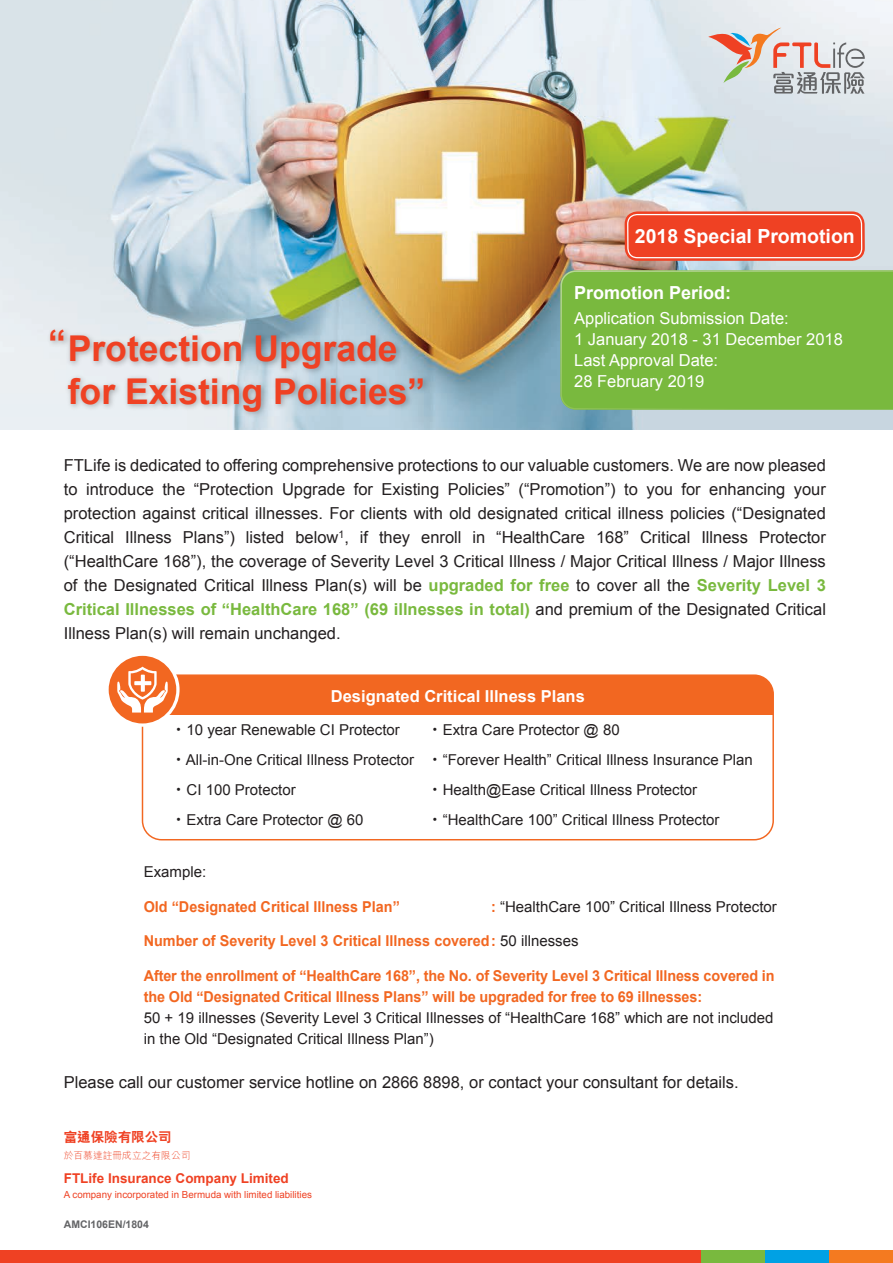
<style>
.page{position:relative;width:893px;height:1263px;background:#fff}
.page>*{position:absolute;margin:0;border:0;box-sizing:border-box;transform-origin:0 0}
.t1{font:700 35.55px/42.6px "Arial";color:#ef4123}
.t2{font:700 19.5px "Arial";color:#fff}
.t3{font:700 18px "Arial";color:#fff}
.t4{font:16.5px/24px "Arial";color:#231f20;text-align:justify}
.t5{font:16.5px/21px "Arial";color:#fff}
.t6{font:700 16.5px "Arial";color:#fff}
.t7{font:15px/30px "Arial";color:#231f20}
.t8{font:700 15px/21px "Arial";letter-spacing:-.01em;color:#f26721;scale:.96 1}
.t9{font:700 13.5px "Arial";color:#ef4123}
.t10{font:800 13.5px "C Hei 2 HK";color:#ef4123}
.t11{font:700 10.5px "Arial";color:#636466}
.t12{font:9.75px "Arial";color:#ef4123}
.t13{font:300 9.75px "M Hei HK";color:#ef4123}
.s1{font-weight:700;color:#79b93e}
.s2{font-family:"Koz Go Pr 6 N"}
.s3{font-weight:700;color:#f26721}
.s4{font-weight:400;color:#231f20}
</style>
<div class="page">
<img style="left:0;top:0;width:893px;height:429px">
<div style="left:0;top:1250px;width:701px;height:13px;background:#ef4123"></div>
<div style="left:701px;top:1250px;width:64px;height:13px;background:#79b93e"></div>
<div style="left:765px;top:1250px;width:64px;height:13px;background:#00a1e4"></div>
<div style="left:829px;top:1250px;width:64px;height:13px;background:#f47a20"></div>
<img style="left:62px;top:324px;width:373px;height:103px">
<img style="left:42px;top:318px;width:34px;height:60px">
<div style="left:560px;top:270px;width:333px;height:139px;background:#79b93e"></div>
<svg style="left:708px;top:28px;width:157px;height:66px;background:#d3c8c5"></svg>
<div style="left:625px;top:211px;width:240px;height:50px;background:#ef4123;border-radius:13px"></div>
<div style="left:627px;top:214px;width:235px;height:44px;border:1px solid #fff;border-radius:10px"></div>
<div style="left:142px;top:675px;width:631px;height:40px;background:#f26721"></div>
<div style="left:142px;top:674px;width:632px;height:166px;border:1px solid #f26721;border-radius:19px"></div>
<svg style="left:108px;top:655px;width:72px;height:72px"></svg>
<h1 class="t1" style="left:48px;top:322px;width:19px">“</h1>
<h1 class="t1" style="left:68px;top:328px;width:359px">Protection Upgrade for Existing Policies”</h1>
<p class="t2" style="left:635px;top:223px;width:221px">2018 Special Promotion</p>
<p class="t3" style="left:574px;top:280px;width:159px">Promotion Period:</p>
<p class="t5" style="left:574px;top:308px;width:270px">Application Submission Date:<br>1 January 2018 - 31 December 2018<br>Last Approval Date:<br>28 February 2019</p>
<p class="t4" style="left:64px;top:453px;width:764px">FTLife is dedicated to offering comprehensive protections to our valuable customers. We are now pleased to introduce the “Protection Upgrade for Existing Policies” (“Promotion”) to you for enhancing your protection against critical illnesses. For clients with old designated critical illness policies (“Designated Critical Illness Plans”) listed below<sup>1</sup>, if they enroll in “HealthCare 168” Critical Illness Protector (“HealthCare 168”), the coverage of Severity Level 3 Critical Illness / Major Critical Illness / Major Illness of the Designated Critical Illness Plan(s) will be <span class="s1">upgraded for free</span> to cover all the <span class="s1">Severity Level 3<br>Critical Illnesses of “HealthCare 168” (69 illnesses in total)</span> and premium of the Designated Critical Illness Plan(s) will remain unchanged.</p>
<p class="t6" style="left:331px;top:685px;width:256px">Designated Critical Illness Plans</p>
<p class="t7" style="left:171px;top:715px;width:244px"><span class="s2">・</span> 10 year Renewable CI Protector<span class="s2">・</span> All-in-One Critical Illness Protector<span class="s2">・</span> CI 100 Protector<br><span class="s2">・</span> Extra Care Protector @ 60</p>
<p class="t7" style="left:427px;top:715px;width:327px"><span class="s2">・</span> Extra Care Protector @ 80<br><span class="s2">・</span> “Forever Health” Critical Illness Insurance Plan<span class="s2">・</span> Health@Ease Critical Illness Protector<br><span class="s2">・</span> “HealthCare 100” Critical Illness Protector</p>
<p class="t7" style="left:144px;top:857px;width:64px">Example:</p>
<p class="t8" style="left:144px;top:897px;width:268px">Old “Designated Critical Illness Plan”</p>
<p class="t7" style="left:491px;top:892px;width:287px"><span class="s3">:</span> “HealthCare 100” Critical Illness Protector</p>
<p class="t8" style="left:144px;top:931px;width:454px">Number of Severity Level 3 Critical Illness covered : <span class="s4">50 illnesses</span></p>
<p class="t8" style="left:144px;top:966px;width:659px">After the enrollment of “HealthCare 168”, the No. of Severity Level 3 Critical Illness covered in the Old “Designated Critical Illness Plans” will be upgraded for free to 69 illnesses:</p>
<p class="t7" style="left:144px;top:1007px;width:631px;line-height:21px">50 + 19 illnesses (Severity Level 3 Critical Illnesses of “HealthCare 168” which are not included in the Old “Designated Critical Illness Plan”)</p>
<p class="t4" style="left:64px;top:1070px;width:676px">Please call our customer service hotline on 2866 8898, or contact your consultant for details.</p>
<p class="t10" style="left:64px;top:1127px;width:109px">富通保險有限公司</p>
<p class="t13" style="left:64px;top:1149px;width:128px">於百慕達註冊成立之有限公司</p>
<p class="t9" style="left:64px;top:1169px;width:227px">FTLife Insurance Company Limited</p>
<p class="t12" style="left:64px;top:1188px;width:250px">A company incorporated in Bermuda with limited liabilities</p>
<p class="t11" style="left:64px;top:1218px;width:87px">AMCI106EN/1804</p>
</div>
